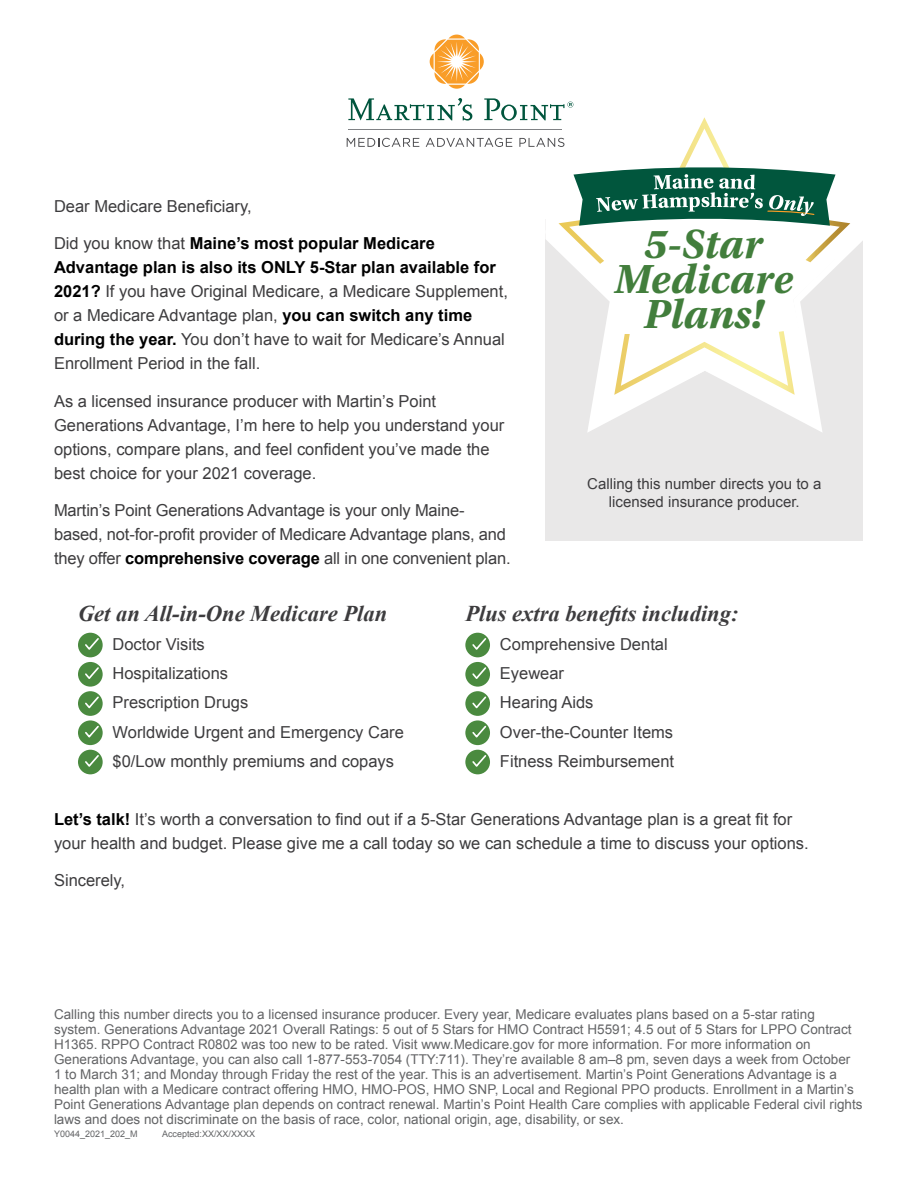
<style>
.page{position:relative;width:918px;height:1188px;background:#fff}
.page>*{position:absolute;margin:0;border:0;box-sizing:border-box;transform-origin:0 0}
.t1{font:italic 700 42.9px/35px "Utopia Std";color:#427e3c;text-align:center}
.BODY_AS{font:italic 700 22.5px "Times New Roman";color:#3d3c3e}
.BODY_AS-2{font:16.5px/24px "Arial";color:#3d3c3e}
.t2{font:15px/18px "Arial";color:#3d3c3e;text-align:center}
.t3{font:13.5px/15px "Arial";color:#636466}
.t4{font:9px "Arial";color:#636466}
.s1{font-weight:700;color:#000}
</style>
<div class="page">
<svg style="left:430px;top:35px;width:54px;height:54px"></svg>
<svg style="left:348px;top:98px;width:124px;height:23px"></svg>
<hr style="left:348px;top:129px;width:214px;height:1px;background:#808285">
<svg style="left:484px;top:98px;width:61px;height:23px"></svg>
<svg style="left:347px;top:138px;width:72px;height:9px"></svg>
<svg style="left:426px;top:138px;width:86px;height:9px"></svg>
<svg style="left:519px;top:138px;width:26px;height:9px"></svg>
<div style="left:78px;top:633px;width:25px;height:24px;background:#4a8a3f;border-radius:50%"></div>
<svg style="left:85px;top:638px;width:14px;height:12px"></svg>
<div style="left:78px;top:662px;width:25px;height:25px;background:#4a8a3f;border-radius:50%"></div>
<svg style="left:85px;top:667px;width:14px;height:12px"></svg>
<div style="left:78px;top:691px;width:25px;height:25px;background:#4a8a3f;border-radius:50%"></div>
<svg style="left:85px;top:696px;width:14px;height:13px"></svg>
<div style="left:78px;top:720px;width:25px;height:25px;background:#4a8a3f;border-radius:50%"></div>
<svg style="left:85px;top:725px;width:14px;height:13px"></svg>
<div style="left:78px;top:750px;width:25px;height:24px;background:#4a8a3f;border-radius:50%"></div>
<svg style="left:85px;top:755px;width:14px;height:12px"></svg>
<div style="left:465px;top:633px;width:25px;height:24px;background:#4a8a3f;border-radius:50%"></div>
<svg style="left:472px;top:638px;width:15px;height:12px"></svg>
<div style="left:465px;top:662px;width:25px;height:25px;background:#4a8a3f;border-radius:50%"></div>
<svg style="left:472px;top:667px;width:15px;height:12px"></svg>
<div style="left:465px;top:691px;width:25px;height:25px;background:#4a8a3f;border-radius:50%"></div>
<svg style="left:472px;top:696px;width:15px;height:13px"></svg>
<div style="left:465px;top:720px;width:25px;height:25px;background:#4a8a3f;border-radius:50%"></div>
<svg style="left:472px;top:725px;width:15px;height:13px"></svg>
<div style="left:465px;top:750px;width:25px;height:24px;background:#4a8a3f;border-radius:50%"></div>
<svg style="left:472px;top:755px;width:15px;height:12px"></svg>
<div style="left:545px;top:219px;width:318px;height:322px;background:#e9e8e8"></div>
<svg style="left:545px;top:101px;width:318px;height:331px"></svg>
<svg style="left:559px;top:117px;width:291px;height:278px"></svg>
<svg style="left:573px;top:165px;width:263px;height:61px"></svg>
<p class="BODY_AS-2" style="left:54px;top:194px;width:199px">Dear Medicare Beneficiary,</p>
<p class="BODY_AS-2" style="left:54px;top:232px;width:455px">Did you know that <span class="s1">Maine’s most popular Medicare Advantage plan is also its ONLY 5-Star plan available for 2021?</span> If you have Original Medicare, a Medicare Supplement, or a Medicare Advantage plan, <span class="s1">you can switch any time during the year.</span> You don’t have to wait for Medicare’s Annual Enrollment Period in the fall.</p>
<p class="BODY_AS-2" style="left:54px;top:389px;width:452px">As a licensed insurance producer with Martin’s Point Generations Advantage, I’m here to help you understand your options, compare plans, and feel confident you’ve made the best choice for your 2021 coverage.</p>
<p class="BODY_AS-2" style="left:54px;top:499px;width:458px">Martin’s Point Generations Advantage is your only Maine&shy;based, not-for-profit provider of Medicare Advantage plans, and they offer <span class="s1">comprehensive coverage</span> all in one convenient plan.</p>
<p class="BODY_AS" style="left:78px;top:597px;width:311px">Get an All-in-One Medicare Plan</p>
<p class="BODY_AS-2" style="left:113px;top:632px;width:94px">Doctor Visits</p>
<p class="BODY_AS-2" style="left:113px;top:662px;width:117px">Hospitalizations</p>
<p class="BODY_AS-2" style="left:113px;top:691px;width:137px">Prescription Drugs</p>
<p class="BODY_AS-2" style="left:113px;top:720px;width:293px">Worldwide Urgent and Emergency Care</p>
<p class="BODY_AS-2" style="left:113px;top:749px;width:283px">$0/Low monthly premiums and copays</p>
<p class="t1" style="left:614px;top:227px;width:181px">5-Star<br>Medicare<br>Plans!</p>
<p class="t2" style="left:587px;top:475px;width:236px">Calling this number directs you to a licensed insurance producer.</p>
<p class="BODY_AS" style="left:465px;top:597px;width:275px">Plus extra benefits including:</p>
<p class="BODY_AS-2" style="left:500px;top:632px;width:169px">Comprehensive Dental</p>
<p class="BODY_AS-2" style="left:500px;top:662px;width:66px">Eyewear</p>
<p class="BODY_AS-2" style="left:500px;top:691px;width:95px">Hearing Aids</p>
<p class="BODY_AS-2" style="left:500px;top:720px;width:175px">Over-the-Counter Items</p>
<p class="BODY_AS-2" style="left:500px;top:749px;width:176px">Fitness Reimbursement</p>
<p class="BODY_AS-2" style="left:54px;top:807px;width:756px"><span class="s1">Let’s talk!</span> It’s worth a conversation to find out if a 5-Star Generations Advantage plan is a great fit for your health and budget. Please give me a call today so we can schedule a time to discuss your options.</p>
<p class="BODY_AS-2" style="left:54px;top:869px;width:73px">Sincerely,</p>
<p class="t3" style="left:54px;top:1006px;width:810px">Calling this number directs you to a licensed insurance producer. Every year, Medicare evaluates plans based on a 5-star rating system. Generations Advantage 2021 Overall Ratings: 5 out of 5 Stars for HMO Contract H5591; 4.5 out of 5 Stars for LPPO Contract H1365. RPPO Contract R0802 was too new to be rated. Visit www.Medicare.gov for more information. For more information on Generations Advantage, you can also call 1-877-553-7054 (TTY:711). They’re available 8 am–8 pm, seven days a week from October<br>1 to March 31; and Monday through Friday the rest of the year. This is an advertisement. Martin’s Point Generations Advantage is a health plan with a Medicare contract offering HMO, HMO-POS, HMO SNP, Local and Regional PPO products. Enrollment in a Martin’s Point Generations Advantage plan depends on contract renewal. Martin’s Point Health Care complies with applicable Federal civil rights laws and does not discriminate on the basis of race, color, national origin, age, disability, or sex.</p>
<p class="t4" style="left:54px;top:1128px;width:85px">Y0044_2021_202_M</p>
<p class="t4" style="left:162px;top:1128px;width:95px">Accepted:XX/XX/XXXX</p>
</div>
